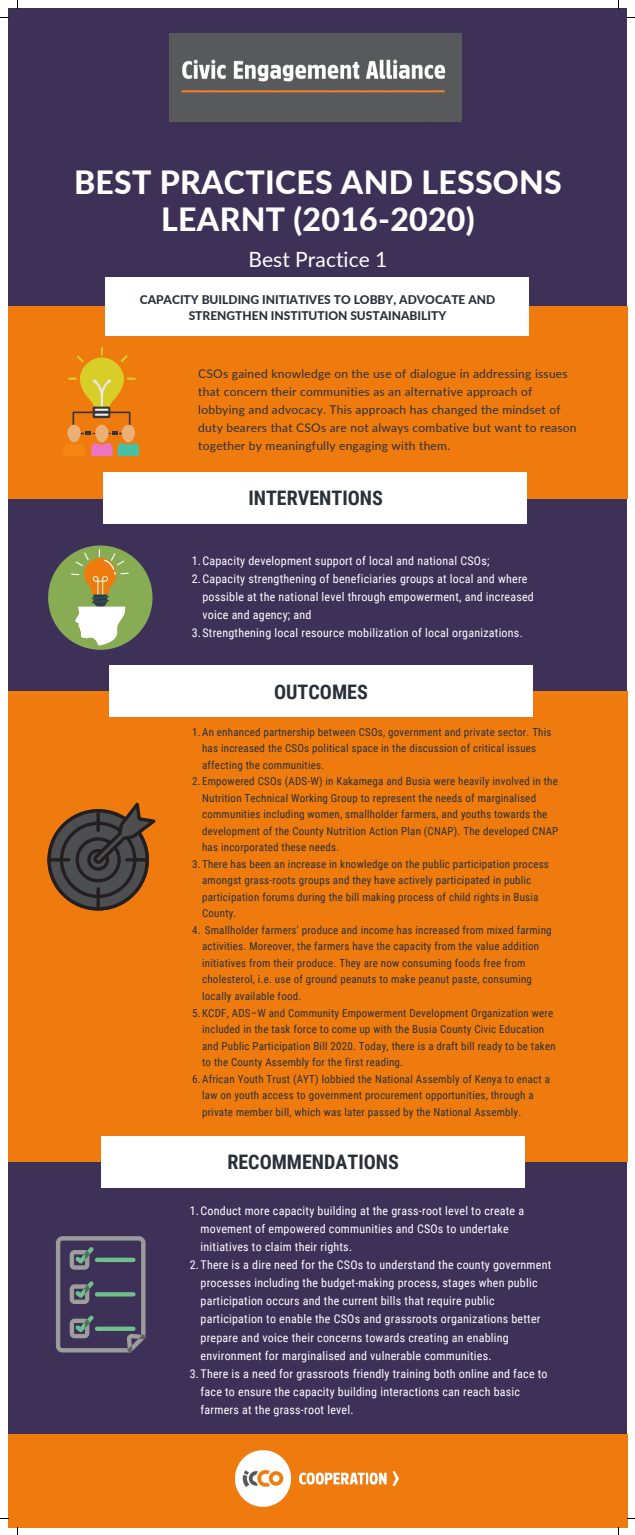
<style>
.page{position:relative;width:635px;height:1535px;background:#fff}
.page>*{position:absolute;margin:0;border:0;box-sizing:border-box;transform-origin:0 0}
.t1{font:800 32px/36.8px "Lato";letter-spacing:.01em;color:#fff;text-align:center}
.t2{font:21px "Lato";color:#fff}
.t3{font:700 20px "Roboto Condensed";color:#293039}
.t4{font:12px/18px "Roboto Condensed";letter-spacing:.02em;color:#fff}
.t5{font:12px/18px "Lato";letter-spacing:.02em;color:#293039}
.t6{font:800 12px/16.5px "Lato";color:#293039;text-align:center}
.t7{font:11px/16.5px "Roboto Condensed";letter-spacing:.02em;color:#293039}
</style>
<div class="page">
<div style="left:8px;top:8px;width:618px;height:1518px;background:#3d3158"></div>
<div style="left:8px;top:306px;width:618px;height:192px;background:#ef7b0f"></div>
<div style="left:105px;top:277px;width:423px;height:59px;background:#fff"></div>
<div style="left:8px;top:1433px;width:618px;height:93px;background:#ef7b0f"></div>
<div style="left:104px;top:472px;width:422px;height:51px;background:#fff"></div>
<div style="left:8px;top:691px;width:618px;height:470px;background:#ef7b0f"></div>
<div style="left:109px;top:665px;width:423px;height:52px;background:#fff"></div>
<div style="left:101px;top:1135px;width:423px;height:52px;background:#fff"></div>
<img style="left:169px;top:33px;width:292px;height:89px">
<svg style="left:64px;top:348px;width:75px;height:108px"></svg>
<svg style="left:56px;top:1236px;width:89px;height:116px"></svg>
<svg style="left:97px;top:1257px;width:36px;height:4px"></svg>
<svg style="left:97px;top:1291px;width:36px;height:5px"></svg>
<svg style="left:97px;top:1326px;width:36px;height:4px"></svg>
<svg style="left:49px;top:810px;width:98px;height:98px;background:#444446"></svg>
<div style="left:47px;top:809px;width:102px;height:101px;border:3px solid #231f20;border-radius:50%"></div>
<svg style="left:61px;top:823px;width:74px;height:73px;background:#464648"></svg>
<div style="left:60px;top:821px;width:76px;height:77px;border:3px solid #231f20;border-radius:50%"></div>
<svg style="left:77px;top:838px;width:42px;height:42px"></svg>
<div style="left:75px;top:837px;width:46px;height:45px;border:3px solid #231f20;border-radius:50%"></div>
<div style="left:87px;top:848px;width:22px;height:22px;border:3px solid #231f20;border-radius:50%"></div>
<hr style="left:49px;top:858px;width:20px;height:3px;background:#231f20">
<svg style="left:96px;top:888px;width:4px;height:20px"></svg>
<svg style="left:90px;top:802px;width:65px;height:65px"></svg>
<div style="left:48px;top:545px;width:104px;height:104px;background:#88ac53;border-radius:50%"></div>
<svg style="left:71px;top:549px;width:58px;height:96px"></svg>
<img style="left:235px;top:1450px;width:163px;height:56px">
<p class="t1" style="left:74px;top:163px;width:489px">BEST PRACTICES AND LESSONS<br>LEARNT (2016-2020)</p>
<p class="t2" style="left:248px;top:247px;width:140px">Best Practice 1</p>
<p class="t6" style="left:140px;top:291px;width:356px">CAPACITY BUILDING INITIATIVES TO LOBBY, ADVOCATE AND<br>STRENGTHEN INSTITUTION SUSTAINABILITY</p>
<p class="t5" style="left:198px;top:364px;width:379px">CSOs gained knowledge on the use of dialogue in addressing issues that concern their communities as an alternative approach of lobbying and advocacy. This approach has changed the mindset of duty bearers that CSOs are not always combative but want to reason together by meaningfully engaging with them.</p>
<p class="t3" style="left:248px;top:486px;width:136px">INTERVENTIONS</p>
<p class="t4" style="left:191px;top:551px;width:299px">1.Capacity development support of local and national CSOs;</p>
<p class="t4" style="left:202px;top:569px;width:332px;text-indent:-11px">2.Capacity strengthening of beneficiaries groups at local and where possible at the national level through empowerment, and increased voice and agency; and</p>
<p class="t4" style="left:191px;top:623px;width:332px">3.Strengthening local resource mobilization of local organizations.</p>
<p class="t3" style="left:274px;top:680px;width:95px">OUTCOMES</p>
<p class="t7" style="left:202px;top:723px;width:350px;text-indent:-10px">1.An enhanced partnership between CSOs, government and private sector. This has increased the CSOs political space in the discussion of critical issues affecting the communities.</p>
<p class="t7" style="left:202px;top:773px;width:357px;text-indent:-10px">2.Empowered CSOs (ADS-W) in Kakamega and Busia were heavily involved in the Nutrition Technical Working Group to represent the needs of marginalised communities including women, smallholder farmers, and youths towards the development of the County Nutrition Action Plan (CNAP). The developed CNAP has incorporated these needs.</p>
<p class="t7" style="left:202px;top:855px;width:348px;text-indent:-10px">3.There has been an increase in knowledge on the public participation process amongst grass-roots groups and they have actively participated in public participation forums during the bill making process of child rights in Busia County.</p>
<p class="t7" style="left:202px;top:921px;width:350px;text-indent:-10px">4. Smallholder farmers' produce and income has increased from mixed farming activities. Moreover, the farmers have the capacity from the value addition initiatives from their produce. They are now consuming foods free from cholesterol, i.e. use of ground peanuts to make peanut paste, consuming locally available food.</p>
<p class="t7" style="left:202px;top:1004px;width:355px;text-indent:-10px">5.KCDF, ADS–W and Community Empowerment Development Organization were included in the task force to come up with the Busia County Civic Education and Public Participation Bill 2020. Today, there is a draft bill ready to be taken to the County Assembly for the first reading.</p>
<p class="t7" style="left:202px;top:1070px;width:349px;text-indent:-10px">6.African Youth Trust (AYT) lobbied the National Assembly of Kenya to enact a law on youth access to government procurement opportunities, through a private member bill, which was later passed by the National Assembly.</p>
<p class="t3" style="left:227px;top:1150px;width:173px">RECOMMENDATIONS</p>
<p class="t4" style="left:200px;top:1202px;width:325px;text-indent:-11px">1.Conduct more capacity building at the grass-root level to create a movement of empowered communities and CSOs to undertake initiatives to claim their rights.</p>
<p class="t4" style="left:200px;top:1256px;width:352px;text-indent:-11px">2.There is a dire need for the CSOs to understand the county government processes including the budget-making process, stages when public participation occurs and the current bills that require public participation to enable the CSOs and grassroots organizations better prepare and voice their concerns towards creating an enabling environment for marginalised and vulnerable communities.</p>
<p class="t4" style="left:200px;top:1364px;width:348px;text-indent:-11px">3.There is a need for grassroots friendly training both online and face to face to ensure the capacity building interactions can reach basic farmers at the grass-root level.</p>
</div>
